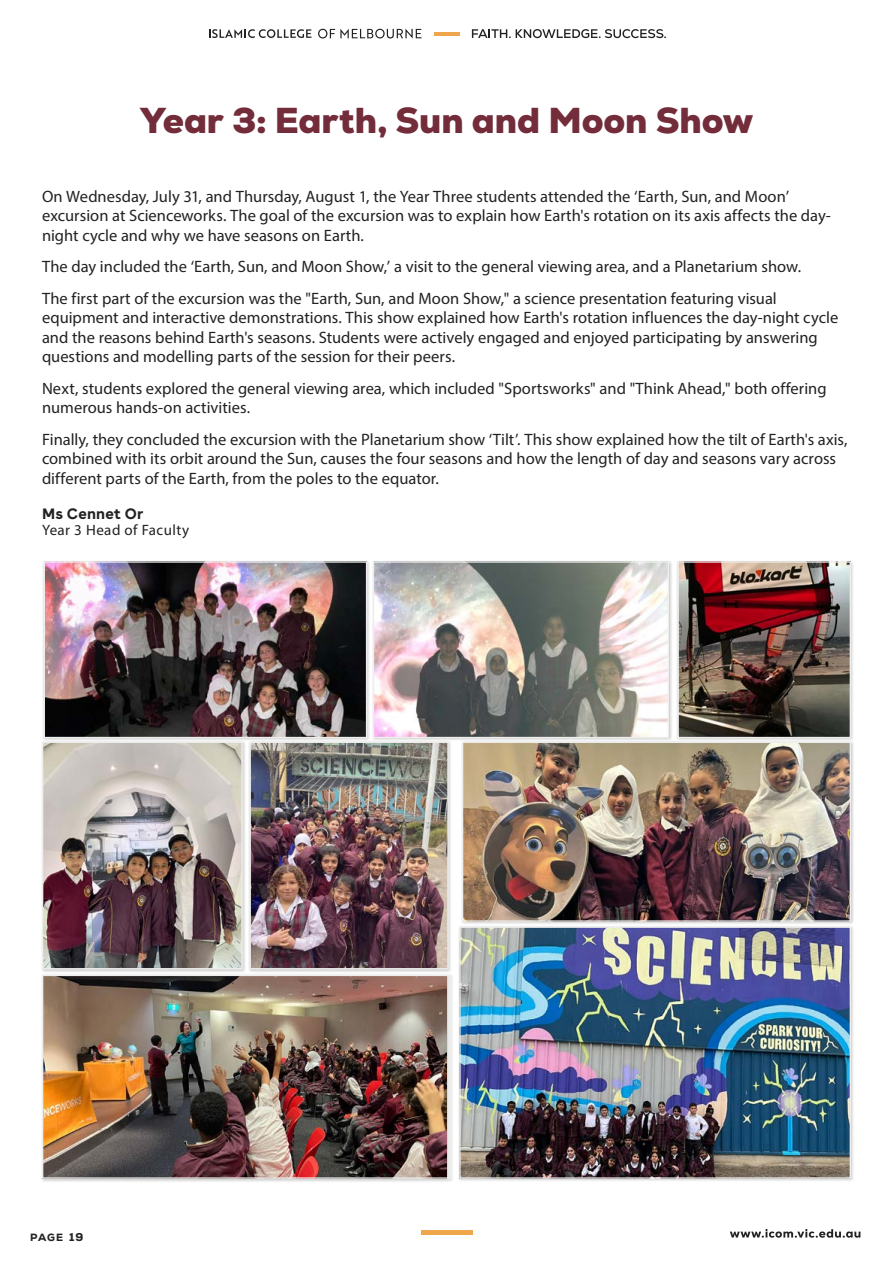
<style>
.page{position:relative;width:893px;height:1263px;background:#fff}
.page>*{position:absolute;margin:0;border:0;box-sizing:border-box;transform-origin:0 0}
.t1{font:900 36px "Nexa";letter-spacing:-.005em;color:#732c3a}
.t2{font:16.5px/19.5px "Myriad Pro";color:#232121}
.t3{font:15px "Myriad Pro";letter-spacing:.03em;color:#232121}
.t4{font:700 15px "Buenos Aires";letter-spacing:.015em;color:#232121}
.t5{font:800 10.5px "Nexa";color:#232121}
.s1{font-size:11.4px}
</style>
<div class="page">
<svg style="left:730px;top:1229px;width:130px;height:9px"></svg>
<hr style="left:434px;top:32px;width:26px;height:3px;background:#eea54d">
<svg style="left:209px;top:29px;width:102px;height:9px"></svg>
<svg style="left:318px;top:29px;width:104px;height:9px"></svg>
<svg style="left:472px;top:29px;width:194px;height:9px"></svg>
<div style="left:421px;top:1230px;width:51px;height:5px;background:#efa74c"></div>
<div style="left:676px;top:560px;width:178px;height:181px;background:#eaeaea"></div>
<img style="left:679px;top:563px;width:170px;height:173px">
<div style="left:677px;top:561px;width:174px;height:177px;border:1px solid #eeeeed"></div>
<div style="left:248px;top:740px;width:204px;height:233px;background:#000;opacity:.2"></div>
<img style="left:252px;top:744px;width:195px;height:223px">
<div style="left:250px;top:742px;width:199px;height:227px;border:1px solid #eeeeed"></div>
<div style="left:41px;top:740px;width:205px;height:233px;background:#000;opacity:.2"></div>
<img style="left:44px;top:744px;width:197px;height:223px">
<div style="left:42px;top:742px;width:201px;height:227px;border:1px solid #eeeeed"></div>
<div style="left:41px;top:973px;width:413px;height:209px;background:#000;opacity:.2"></div>
<img style="left:44px;top:977px;width:403px;height:200px">
<div style="left:42px;top:975px;width:408px;height:204px;border:1px solid #eeeeed"></div>
<div style="left:458px;top:925px;width:397px;height:257px;background:#000;opacity:.2"></div>
<img style="left:461px;top:928px;width:388px;height:249px">
<div style="left:459px;top:926px;width:392px;height:253px;border:1px solid #eeeeed"></div>
<div style="left:460px;top:740px;width:394px;height:185px;background:#000;opacity:.2"></div>
<img style="left:464px;top:744px;width:385px;height:176px">
<div style="left:462px;top:742px;width:389px;height:180px;border:1px solid #eeeeed"></div>
<div style="left:371px;top:560px;width:302px;height:181px;background:#000;opacity:.2"></div>
<img style="left:375px;top:563px;width:292px;height:173px">
<div style="left:373px;top:561px;width:296px;height:177px;border:1px solid #eeeeed"></div>
<div style="left:42px;top:560px;width:329px;height:181px;background:#eaeaea"></div>
<img style="left:46px;top:563px;width:319px;height:173px">
<div style="left:44px;top:561px;width:323px;height:177px;border:1px solid #eeeeed"></div>
<h1 class="t1" style="left:140px;top:97px;width:614px">Year 3: Earth, Sun and Moon Show</h1>
<p class="t2" style="left:42px;top:186px;width:790px">On Wednesday, July 31, and Thursday, August 1, the Year Three students attended the ‘Earth, Sun, and Moon’ excursion at Scienceworks. The goal of the excursion was to explain how Earth's rotation on its axis affects the day&shy;night cycle and why we have seasons on Earth.</p>
<p class="t2" style="left:42px;top:251px;width:761px;line-height:31.5px">The day included the ‘Earth, Sun, and Moon Show,’ a visit to the general viewing area, and a Planetarium show.<br>The first part of the excursion was the "Earth, Sun, and Moon Show," a science presentation featuring visual</p>
<p class="t2" style="left:42px;top:308px;width:798px">equipment and interactive demonstrations. This show explained how Earth's rotation influences the day-night cycle and the reasons behind Earth's seasons. Students were actively engaged and enjoyed participating by answering questions and modelling parts of the session for their peers.</p>
<p class="t2" style="left:42px;top:378px;width:786px">Next, students explored the general viewing area, which included "Sportsworks" and "Think Ahead," both offering numerous hands-on activities.</p>
<p class="t2" style="left:42px;top:429px;width:807px">Finally, they concluded the excursion with the Planetarium show ‘Tilt’. This show explained how the tilt of Earth's axis, combined with its orbit around the Sun, causes the four seasons and how the length of day and seasons vary across different parts of the Earth, from the poles to the equator.</p>
<p class="t4" style="left:42px;top:503px;width:103px">Ms Cennet Or</p>
<p class="t3" style="left:42px;top:521px;width:149px">Year 3 Head of Faculty</p>
<p class="t5" style="left:30px;top:1230px;width:55px">page <span class="s1">19</span></p>
</div>
